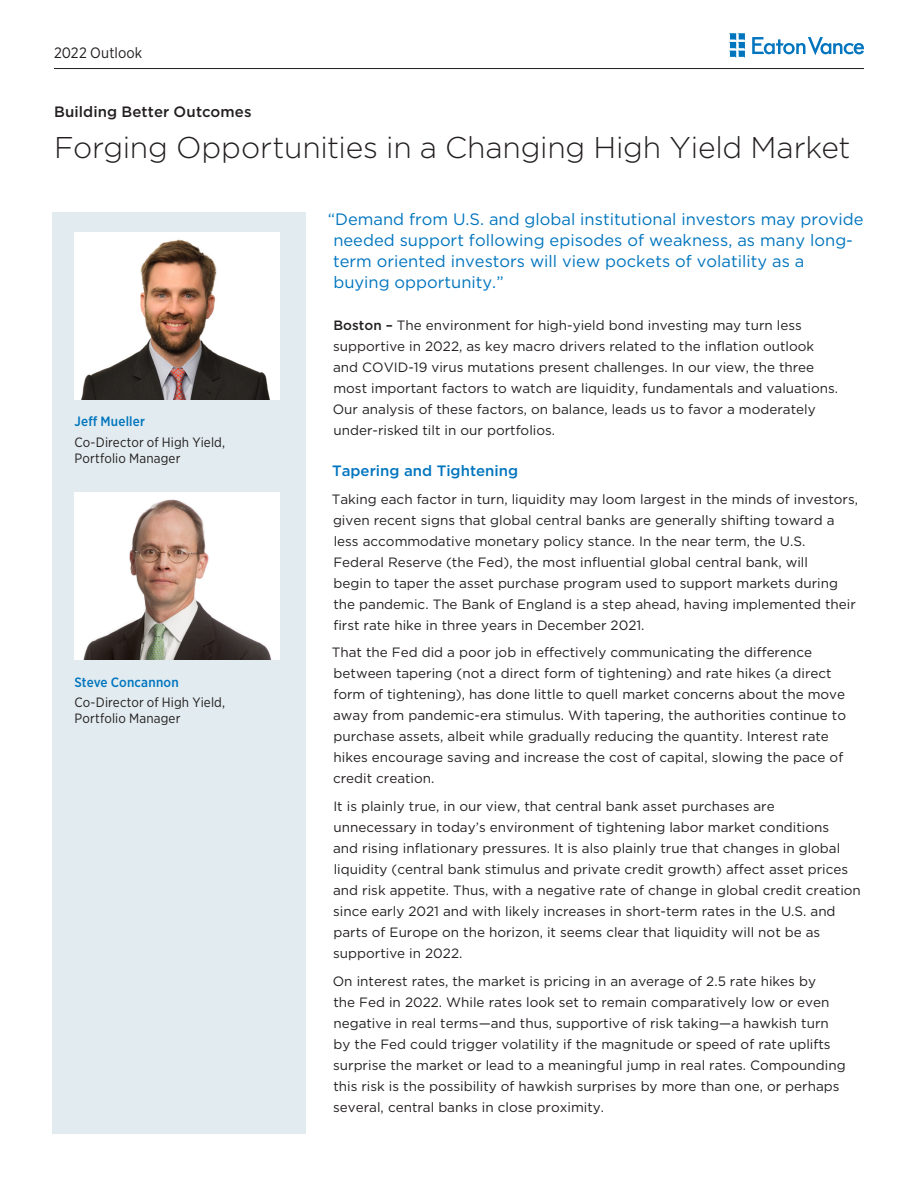
<style>
.page{position:relative;width:918px;height:1188px;background:#fff}
.page>*{position:absolute;margin:0;border:0;box-sizing:border-box;transform-origin:0 0}
.Title_Header{font:300 30px "Gotham";letter-spacing:-.005em;color:#231f20}
.Subhead__Aff_Color{font:16.5px/21px "Gotham";color:#0075be}
.Title_Header-2{font:500 15px "Gotham";letter-spacing:.01em;color:#231f20}
.Subhead__Aff_Color-2{font:500 15px "Gotham";color:#0075be}
.t1{font:15px "Gotham Narrow";letter-spacing:.005em;color:#231f20}
.Subhead__Aff_Color-3{font:13.5px/21px "Gotham";color:#231f20}
.Sidebar_Header__Aff{font:13.5px/16.5px "Gotham Narrow";letter-spacing:.01em;color:#231f20}
.Sidebar_Header__Aff-2{font:500 13.5px "Gotham Narrow";letter-spacing:.015em;color:#0075be}
.s1{font-weight:500}
</style>
<div class="page">
<svg style="left:752px;top:37px;width:112px;height:18px"></svg>
<svg style="left:729px;top:33px;width:16px;height:25px"></svg>
<hr style="left:54px;top:68px;width:810px;height:1px;background:#231f20">
<div style="left:53px;top:212px;width:253px;height:922px;background:#e2ebef"></div>
<img style="left:75px;top:233px;width:205px;height:167px">
<img style="left:75px;top:493px;width:205px;height:167px">
<p class="t1" style="left:54px;top:43px;width:90px">2022 Outlook</p>
<p class="Title_Header-2" style="left:54px;top:102px;width:199px">Building Better Outcomes</p>
<p class="Title_Header" style="left:54px;top:129px;width:798px">Forging Opportunities in a Changing High Yield Market</p>
<p class="Sidebar_Header__Aff-2" style="left:75px;top:413px;width:72px">Jeff Mueller</p>
<p class="Sidebar_Header__Aff" style="left:75px;top:433px;width:152px">Co-Director of High Yield,<br>Portfolio Manager</p>
<p class="Sidebar_Header__Aff-2" style="left:75px;top:673px;width:106px">Steve Concannon</p>
<p class="Sidebar_Header__Aff" style="left:75px;top:694px;width:152px">Co-Director of High Yield,<br>Portfolio Manager</p>
<p class="Subhead__Aff_Color" style="left:333px;top:209px;width:532px;text-indent:-5px">“Demand from U.S. and global institutional investors may provide needed support following episodes of weakness, as many long&shy;term oriented investors will view pockets of volatility as a buying opportunity.”</p>
<p class="Subhead__Aff_Color-3" style="left:333px;top:314px;width:507px"><span class="s1">Boston –</span> The environment for high-yield bond investing may turn less supportive in 2022, as key macro drivers related to the inflation outlook and COVID-19 virus mutations present challenges. In our view, the three most important factors to watch are liquidity, fundamentals and valuations.<br>Our analysis of these factors, on balance, leads us to favor a moderately under-risked tilt in our portfolios.</p>
<p class="Subhead__Aff_Color-2" style="left:332px;top:461px;width:188px">Tapering and Tightening</p>
<p class="Subhead__Aff_Color-3" style="left:332px;top:488px;width:528px">Taking each factor in turn, liquidity may loom largest in the minds of investors, given recent signs that global central banks are generally shifting toward a less accommodative monetary policy stance. In the near term, the U.S.<br>Federal Reserve (the Fed), the most influential global central bank, will<br>begin to taper the asset purchase program used to support markets during the pandemic. The Bank of England is a step ahead, having implemented their first rate hike in three years in December 2021.</p>
<p class="Subhead__Aff_Color-3" style="left:332px;top:642px;width:516px">That the Fed did a poor job in effectively communicating the difference between tapering (not a direct form of tightening) and rate hikes (a direct form of tightening), has done little to quell market concerns about the move away from pandemic-era stimulus. With tapering, the authorities continue to purchase assets, albeit while gradually reducing the quantity. Interest rate hikes encourage saving and increase the cost of capital, slowing the pace of credit creation.</p>
<p class="Subhead__Aff_Color-3" style="left:333px;top:796px;width:529px">It is plainly true, in our view, that central bank asset purchases are unnecessary in today’s environment of tightening labor market conditions<br>and rising inflationary pressures. It is also plainly true that changes in global liquidity (central bank stimulus and private credit growth) affect asset prices and risk appetite. Thus, with a negative rate of change in global credit creation since early 2021 and with likely increases in short-term rates in the U.S. and parts of Europe on the horizon, it seems clear that liquidity will not be as supportive in 2022.</p>
<p class="Subhead__Aff_Color-3" style="left:333px;top:970px;width:514px">On interest rates, the market is pricing in an average of 2.5 rate hikes by<br>the Fed in 2022. While rates look set to remain comparatively low or even negative in real terms—and thus, supportive of risk taking—a hawkish turn by the Fed could trigger volatility if the magnitude or speed of rate uplifts surprise the market or lead to a meaningful jump in real rates. Compounding this risk is the possibility of hawkish surprises by more than one, or perhaps several, central banks in close proximity.</p>
</div>
